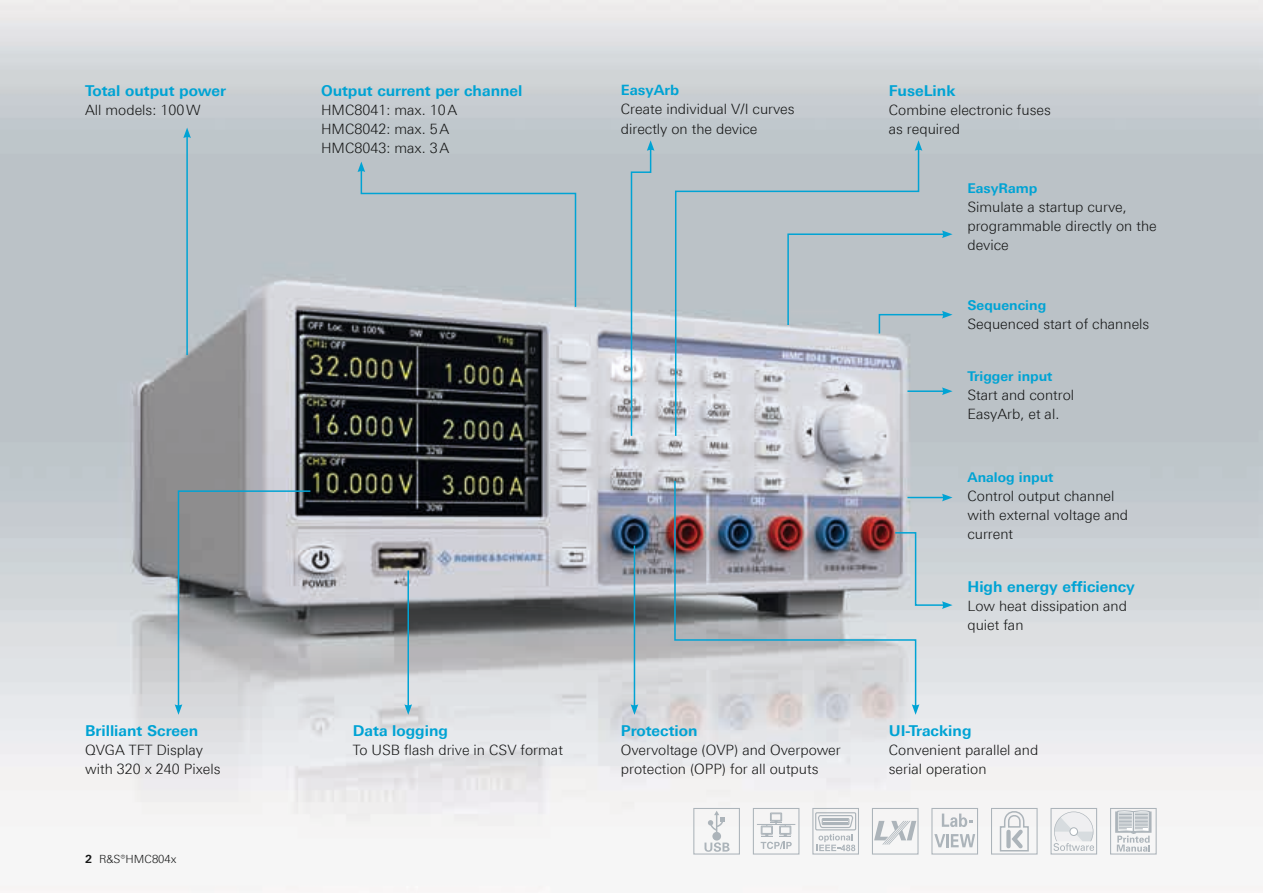
<style>
.page{position:relative;width:1263px;height:893px;background:#fff}
.page>*{position:absolute;margin:0;border:0;box-sizing:border-box;transform-origin:0 0}
.t1{font:700 15px "Linotype Univers 630";color:#00a3d4}
.t2{font:300 14.25px/19px "Linotype Univers 330";color:#151616}
.t3{font:700 14.25px "Linotype Univers 630";color:#00a3d4}
.t4{font:700 13.5px "Linotype Univers 630";color:#00a3d4}
.t5{font:300 11.25px "Linotype Univers 330";color:#151616}
.s1{font-family:"Linotype Univers 630";font-weight:700}
</style>
<div class="page">
<img style="left:0;top:0;width:1263px;height:891px">
<svg style="left:357px;top:162px;width:220px;height:146px;background:#bac3c9"></svg>
<hr style="left:186px;top:136px;width:2px;height:219px;background:#00a3d4">
<svg style="left:183px;top:128px;width:8px;height:10px"></svg>
<svg style="left:630px;top:140px;width:24px;height:297px;background:#b5c5ce"></svg>
<svg style="left:674px;top:147px;width:246px;height:290px;background:#bfc6cd"></svg>
<svg style="left:915px;top:140px;width:7px;height:11px"></svg>
<svg style="left:787px;top:230px;width:165px;height:105px;background:#b5c1c8"></svg>
<hr style="left:907px;top:390px;width:37px;height:2px;background:#00a3d4">
<svg style="left:942px;top:387px;width:10px;height:8px"></svg>
<hr style="left:907px;top:497px;width:37px;height:1px;background:#00a3d4">
<svg style="left:942px;top:494px;width:10px;height:7px"></svg>
<div style="left:917px;top:531px;width:35px;height:78px;background:#ced5d8"></div>
<svg style="left:175px;top:490px;width:137px;height:225px;background:#a6a9ad"></svg>
<hr style="left:634px;top:546px;width:1px;height:161px;background:#00a3d4">
<svg style="left:631px;top:704px;width:7px;height:11px"></svg>
<img style="left:673px;top:479px;width:244px;height:229px">
<svg style="left:912px;top:704px;width:7px;height:11px"></svg>
<hr style="left:407px;top:570px;width:2px;height:137px;background:#00a3d4">
<svg style="left:404px;top:704px;width:8px;height:11px"></svg>
<svg style="left:704px;top:842px;width:25px;height:10px"></svg>
<div style="left:712px;top:832px;width:9px;height:9px;background:#acb4ba;border-radius:50%"></div>
<svg style="left:708px;top:811px;width:17px;height:22px"></svg>
<div style="left:693px;top:808px;width:47px;height:46px;border:1px solid #acb4ba"></div>
<div style="left:991px;top:808px;width:46px;height:46px;border:1px solid #acb4ba"></div>
<svg style="left:999px;top:808px;width:30px;height:44px"></svg>
<div style="left:815px;top:812px;width:41px;height:18px;border:1px solid #acb4ba"></div>
<div style="left:812px;top:808px;width:47px;height:46px;border:1px solid #acb4ba"></div>
<svg style="left:817px;top:814px;width:38px;height:37px"></svg>
<hr style="left:823px;top:819px;width:25px;height:2px;background:#acb4ba">
<hr style="left:823px;top:822px;width:25px;height:2px;background:#acb4ba">
<div style="left:822px;top:818px;width:27px;height:7px;border:1px solid #acb4ba"></div>
<div style="left:753px;top:808px;width:46px;height:46px;border:1px solid #acb4ba"></div>
<hr style="left:757px;top:824px;width:38px;height:1px;background:#acb4ba">
<svg style="left:766px;top:812px;width:20px;height:14px"></svg>
<div style="left:771px;top:814px;width:10px;height:6px;border:1px solid #acb4ba"></div>
<div style="left:779px;top:826px;width:12px;height:8px;border:1px solid #acb4ba"></div>
<div style="left:780px;top:827px;width:10px;height:6px;border:1px solid #acb4ba"></div>
<div style="left:761px;top:826px;width:12px;height:8px;border:1px solid #acb4ba"></div>
<svg style="left:761px;top:834px;width:31px;height:15px"></svg>
<div style="left:762px;top:827px;width:10px;height:6px;border:1px solid #acb4ba"></div>
<div style="left:872px;top:808px;width:46px;height:46px;border:1px solid #acb4ba"></div>
<svg style="left:874px;top:821px;width:42px;height:24px"></svg>
<svg style="left:942px;top:813px;width:30px;height:14px"></svg>
<svg style="left:934px;top:834px;width:41px;height:13px"></svg>
<div style="left:931px;top:808px;width:47px;height:46px;border:1px solid #acb4ba"></div>
<div style="left:1050px;top:808px;width:47px;height:46px;border:1px solid #acb4ba"></div>
<svg style="left:1053px;top:811px;width:41px;height:40px"></svg>
<div style="left:1110px;top:808px;width:47px;height:46px;border:1px solid #acb4ba"></div>
<svg style="left:1115px;top:810px;width:36px;height:42px"></svg>
<p class="t1" style="left:85px;top:82px;width:142px">Total output power</p>
<p class="t2" style="left:85px;top:100px;width:117px">All models: 100W</p>
<p class="t1" style="left:85px;top:721px;width:115px">Brilliant Screen</p>
<p class="t2" style="left:85px;top:740px;width:137px">QVGA TFT Display with 320 x 240 Pixels</p>
<p class="t5" style="left:85px;top:853px;width:93px"><span class="s1">2</span> R&amp;S®HMC804x</p>
<p class="t1" style="left:321px;top:82px;width:203px">Output current per channel</p>
<p class="t2" style="left:321px;top:100px;width:138px">HMC8041: max. 10A<br>HMC8042: max. 5A<br>HMC8043: max. 3A</p>
<p class="t1" style="left:353px;top:721px;width:96px">Data logging</p>
<p class="t2" style="left:353px;top:740px;width:211px">To USB flash drive in CSV format</p>
<p class="t3" style="left:621px;top:82px;width:60px">EasyArb</p>
<p class="t2" style="left:621px;top:100px;width:175px">Create individual V/I curves directly on the device</p>
<p class="t1" style="left:621px;top:721px;width:78px">Protection</p>
<p class="t2" style="left:621px;top:740px;width:221px">Overvoltage (OVP) and Overpower protection (OPP) for all outputs</p>
<p class="t1" style="left:889px;top:82px;width:68px">FuseLink</p>
<p class="t2" style="left:889px;top:100px;width:164px">Combine electronic fuses as required</p>
<p class="t4" style="left:967px;top:180px;width:72px">EasyRamp</p>
<p class="t2" style="left:967px;top:197px;width:191px">Simulate a startup curve, programmable directly on the device</p>
<p class="t4" style="left:967px;top:297px;width:80px">Sequencing</p>
<p class="t2" style="left:967px;top:314px;width:183px">Sequenced start of channels</p>
<p class="t4" style="left:967px;top:368px;width:87px">Trigger input</p>
<p class="t2" style="left:967px;top:385px;width:108px">Start and control<br>EasyArb, et al.</p>
<p class="t4" style="left:967px;top:469px;width:88px">Analog input</p>
<p class="t2" style="left:967px;top:486px;width:162px">Control output channel with external voltage and current</p>
<p class="t1" style="left:967px;top:578px;width:169px">High energy efficiency</p>
<p class="t2" style="left:967px;top:597px;width:161px">Low heat dissipation and quiet fan</p>
<p class="t1" style="left:889px;top:721px;width:84px">UI-Tracking</p>
<p class="t2" style="left:889px;top:740px;width:151px">Convenient parallel and serial operation</p>
</div>
